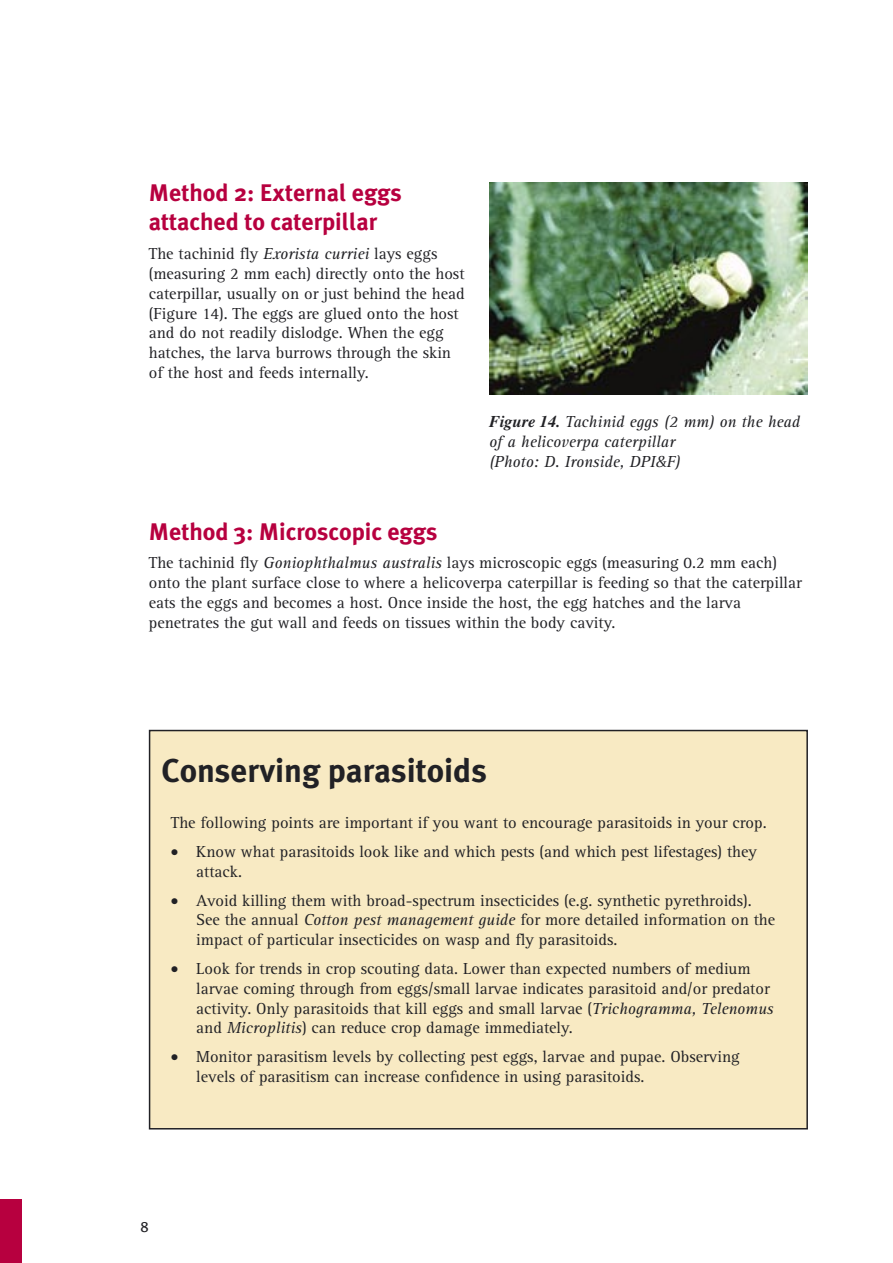
<style>
.page{position:relative;width:893px;height:1263px;background:#fff}
.page>*{position:absolute;margin:0;border:0;box-sizing:border-box;transform-origin:0 0}
.t1{font:700 33px "Meta Plus";color:#212125}
.t2{font:700 24px/28.8px "Meta Plus";color:#b7003f}
.t3{font:16.5px/19.8px "Agfa Rotis Serif";color:#212125}
.t4{font:italic 16.5px/19.8px "Agfa Rotis Serif";color:#212125}
.t5{font:15px "Meta Plus";color:#212125}
.s1{font-style:italic}
.s2{font-family:"Times";font-weight:700}
</style>
<div class="page">
<div style="left:0;top:1199px;width:21px;height:64px;background:#b7003f"></div>
<div style="left:150px;top:730px;width:657px;height:399px;background:#f8eac3"></div>
<div style="left:149px;top:730px;width:659px;height:399px;border:2px solid #212125"></div>
<img style="left:489px;top:183px;width:319px;height:211px">
<h2 class="t2" style="left:149px;top:179px;width:255px">Method 2: External eggs attached to caterpillar</h2>
<p class="t3" style="left:149px;top:244px;width:317px">The tachinid fly <span class="s1">Exorista curriei</span> lays eggs (measuring 2 mm each) directly onto the host caterpillar, usually on or just behind the head (Figure 14). The eggs are glued onto the host and do not readily dislodge. When the egg hatches, the larva burrows through the skin of the host and feeds internally.</p>
<p class="t4" style="left:489px;top:412px;width:313px"><span class="s2">Figure 14.</span> Tachinid eggs (2 mm) on the head of a helicoverpa caterpillar<br>(Photo: D. Ironside, DPI&amp;F)</p>
<h2 class="t2" style="left:149px;top:517px;width:290px">Method 3: Microscopic eggs</h2>
<p class="t3" style="left:149px;top:553px;width:655px">The tachinid fly <span class="s1">Goniophthalmus australis</span> lays microscopic eggs (measuring 0.2 mm each) onto the plant surface close to where a helicoverpa caterpillar is feeding so that the caterpillar eats the eggs and becomes a host. Once inside the host, the egg hatches and the larva penetrates the gut wall and feeds on tissues within the body cavity.</p>
<h1 class="t1" style="left:162px;top:751px;width:327px">Conserving parasitoids</h1>
<p class="t3" style="left:171px;top:813px;width:597px">The following points are important if you want to encourage parasitoids in your crop.</p>
<p class="t3" style="left:196px;top:842px;width:562px;text-indent:-26px">• Know what parasitoids look like and which pests (and which pest lifestages) they attack.</p>
<p class="t3" style="left:196px;top:891px;width:580px;text-indent:-25px">• Avoid killing them with broad-spectrum insecticides (e.g. synthetic pyrethroids).<br>See the annual <span class="s1">Cotton pest management guide</span> for more detailed information on the impact of particular insecticides on wasp and fly parasitoids.</p>
<p class="t3" style="left:196px;top:959px;width:579px;text-indent:-26px">• Look for trends in crop scouting data. Lower than expected numbers of medium larvae coming through from eggs/small larvae indicates parasitoid and/or predator activity. Only parasitoids that kill eggs and small larvae (<span class="s1">Trichogramma, Telenomus </span>and <span class="s1">Microplitis</span>) can reduce crop damage immediately.</p>
<p class="t3" style="left:196px;top:1047px;width:545px;text-indent:-26px">• Monitor parasitism levels by collecting pest eggs, larvae and pupae. Observing levels of parasitism can increase confidence in using parasitoids.</p>
<p class="t5" style="left:141px;top:1218px;width:10px">8</p>
</div>
